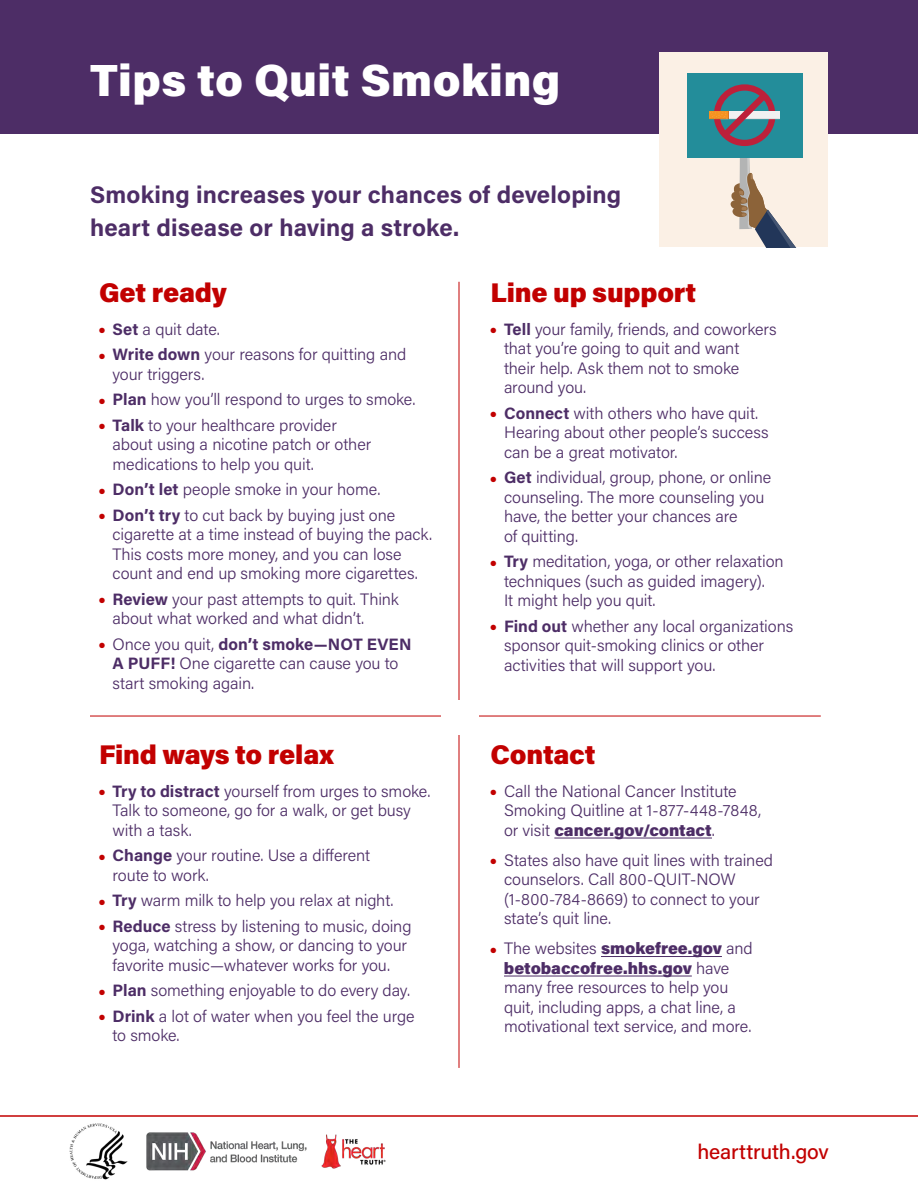
<style>
.page{position:relative;width:918px;height:1188px;background:#fff}
.page>*{position:absolute;margin:0;border:0;box-sizing:border-box;transform-origin:0 0}
.t1{font:900 45px "Acumin Pro";letter-spacing:.01em;color:#fff}
.t2{font:900 27px "Acumin Pro";letter-spacing:-.01em;color:#c20000}
.t3{font:700 24px/33px "Acumin Pro";letter-spacing:.005em;color:#4d2d66}
.t4{font:500 21px "Acumin Pro";letter-spacing:-.005em;color:#c20000}
.t5{font:300 16.5px/19.5px "Acumin Pro";letter-spacing:-.005em;color:#4d2d66}
.s1{color:#c20000}
.s2{font-weight:700}
.s3{font-weight:900}
</style>
<div class="page">
<div style="left:0;top:0;width:918px;height:133px;background:#4d2d66"></div>
<div style="left:659px;top:53px;width:169px;height:194px;background:#fbf0e5"></div>
<div style="left:687px;top:73px;width:115px;height:85px;background:#238d9a"></div>
<svg style="left:710px;top:84px;width:86px;height:163px"></svg>
<hr style="left:459px;top:282px;width:1px;height:786px;background:#c20000">
<hr style="left:90px;top:716px;width:731px;height:1px;background:#c20000">
<div style="left:441px;top:701px;width:38px;height:34px;background:#fff"></div>
<hr style="left:554px;top:838px;width:158px;height:1px;background:#4d2d66">
<hr style="left:601px;top:956px;width:121px;height:1px;background:#4d2d66">
<hr style="left:504px;top:976px;width:188px;height:1px;background:#4d2d66">
<hr style="left:0;top:1115px;width:918px;height:2px;background:#c20000">
<img style="left:69px;top:1123px;width:317px;height:57px">
<h1 class="t1" style="left:90px;top:48px;width:472px">Tips to Quit Smoking</h1>
<p class="t3" style="left:90px;top:177px;width:533px">Smoking increases your chances of developing heart disease or having a stroke.</p>
<h2 class="t2" style="left:99px;top:273px;width:130px">Get ready</h2>
<p class="t5" style="left:99px;top:318px;width:123px"><span class="s1">●</span> <span class="s2">Set</span> a quit date.</p>
<p class="t5" style="left:112px;top:344px;width:295px;text-indent:-13px"><span class="s1">●</span> <span class="s2">Write down</span> your reasons for quitting and your triggers.</p>
<p class="t5" style="left:99px;top:389px;width:318px"><span class="s1">●</span> <span class="s2">Plan</span> how you’ll respond to urges to smoke.</p>
<p class="t5" style="left:112px;top:414px;width:260px;text-indent:-13px"><span class="s1">●</span> <span class="s2">Talk</span> to your healthcare provider about using a nicotine patch or other medications to help you quit.</p>
<p class="t5" style="left:99px;top:479px;width:283px"><span class="s1">●</span> <span class="s2">Don’t let</span> people smoke in your home.</p>
<p class="t5" style="left:112px;top:504px;width:321px;text-indent:-13px"><span class="s1">●</span> <span class="s2">Don’t try</span> to cut back by buying just one cigarette at a time instead of buying the pack.<br>This costs more money, and you can lose count and end up smoking more cigarettes.</p>
<p class="t5" style="left:112px;top:588px;width:288px;text-indent:-13px"><span class="s1">●</span> <span class="s2">Review</span> your past attempts to quit. Think about what worked and what didn’t.</p>
<p class="t5" style="left:112px;top:633px;width:301px;text-indent:-13px"><span class="s1">●</span> Once you quit, <span class="s2">don’t smoke—NOT EVEN<br>A PUFF!</span> One cigarette can cause you to start smoking again.</p>
<h2 class="t2" style="left:99px;top:735px;width:236px">Find ways to relax</h2>
<p class="t5" style="left:112px;top:781px;width:320px;text-indent:-13px"><span class="s1">●</span> <span class="s2">Try to distract</span> yourself from urges to smoke.<br>Talk to someone, go for a walk, or get busy with a task.</p>
<p class="t5" style="left:112px;top:845px;width:259px;text-indent:-13px"><span class="s1">●</span> <span class="s2">Change</span> your routine. Use a different route to work.</p>
<p class="t5" style="left:99px;top:890px;width:296px"><span class="s1">●</span> <span class="s2">Try</span> warm milk to help you relax at night.</p>
<p class="t5" style="left:99px;top:916px;width:314px;text-align:center"><span class="s1">●</span> <span class="s2">Reduce</span> stress by listening to music, doing yoga, watching a show, or dancing to your favorite music—whatever works for you.</p>
<p class="t5" style="left:99px;top:980px;width:313px"><span class="s1">●</span> <span class="s2">Plan</span> something enjoyable to do every day.</p>
<p class="t5" style="left:112px;top:1006px;width:304px;text-indent:-13px"><span class="s1">●</span> <span class="s2">Drink</span> a lot of water when you feel the urge to smoke.</p>
<h2 class="t2" style="left:490px;top:273px;width:207px">Line up support</h2>
<p class="t5" style="left:504px;top:318px;width:274px;text-indent:-13px"><span class="s1">●</span> <span class="s2">Tell</span> your family, friends, and coworkers that you’re going to quit and want<br>their help. Ask them not to smoke around you.</p>
<p class="t5" style="left:504px;top:402px;width:266px;text-indent:-13px"><span class="s1">●</span> <span class="s2">Connect</span> with others who have quit.<br>Hearing about other people’s success can be a great motivator.</p>
<p class="t5" style="left:504px;top:467px;width:269px;text-indent:-13px"><span class="s1">●</span> <span class="s2">Get</span> individual, group, phone, or online counseling. The more counseling you have, the better your chances are<br>of quitting.</p>
<p class="t5" style="left:504px;top:551px;width:281px;text-indent:-13px"><span class="s1">●</span> <span class="s2">Try</span> meditation, yoga, or other relaxation techniques (such as guided imagery).<br>It might help you quit.</p>
<p class="t5" style="left:504px;top:615px;width:291px;text-indent:-13px"><span class="s1">●</span> <span class="s2">Find out</span> whether any local organizations sponsor quit-smoking clinics or other activities that will support you.</p>
<h2 class="t2" style="left:490px;top:735px;width:107px">Contact</h2>
<p class="t5" style="left:504px;top:781px;width:259px;text-indent:-13px"><span class="s1">●</span> Call the National Cancer Institute<br>Smoking Quitline at 1-877-448-7848, or visit <span class="s3">cancer.gov/contact</span>.</p>
<p class="t5" style="left:504px;top:850px;width:271px;text-indent:-13px"><span class="s1">●</span> States also have quit lines with trained counselors. Call 800-QUIT-NOW (1-800-784-8669) to connect to your state’s quit line.</p>
<p class="t5" style="left:504px;top:938px;width:250px;text-indent:-13px"><span class="s1">●</span> The websites <span class="s3">smokefree.gov</span> and <span class="s3">betobaccofree.hhs.gov</span> have many free resources to help you quit, including apps, a chat line, a motivational text service, and more.</p>
<p class="t4" style="left:697px;top:1137px;width:133px">hearttruth.gov</p>
</div>
